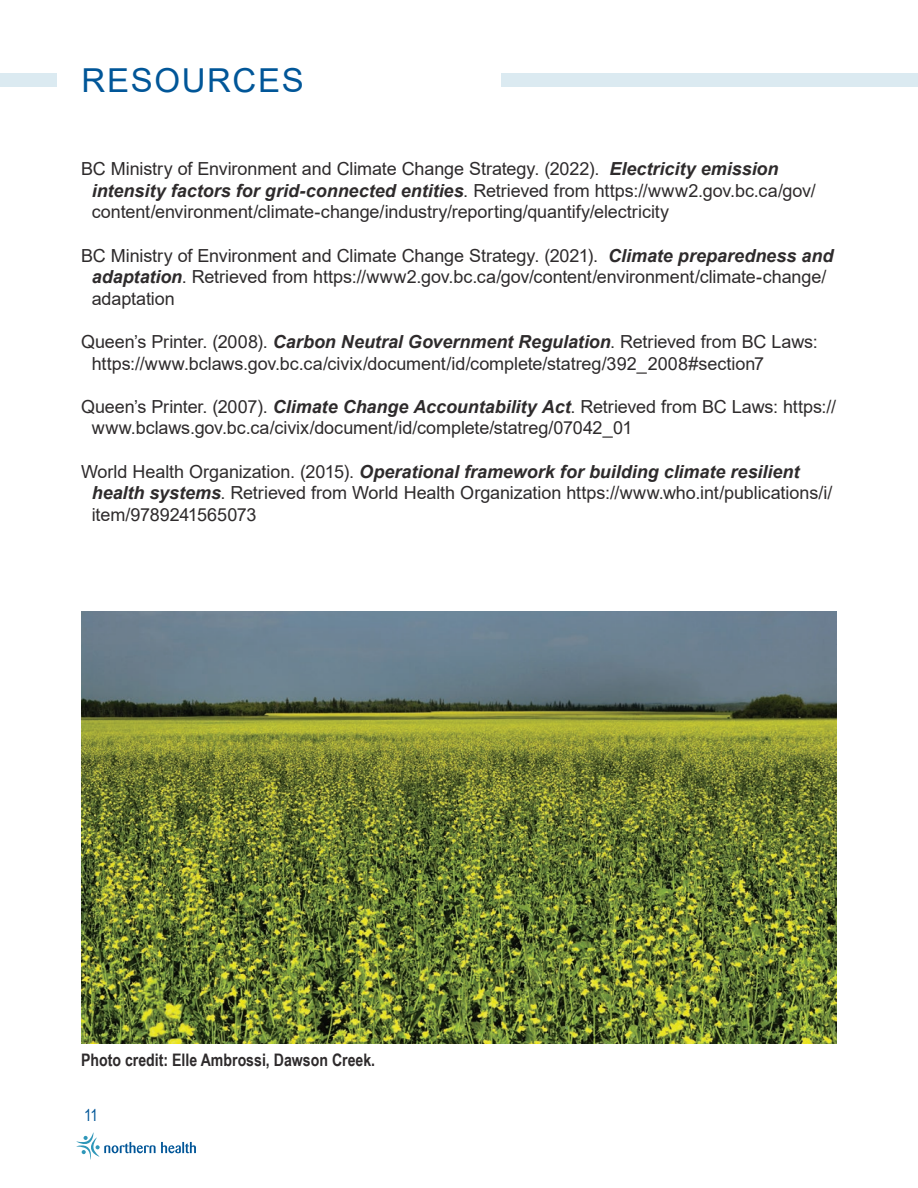
<style>
.page{position:relative;width:918px;height:1188px;background:#fff}
.page>*{position:absolute;margin:0;border:0;box-sizing:border-box;transform-origin:0 0}
.t1{font:33px "Arial";letter-spacing:.05em;color:#015698}
.References_Hanging{font:18px/21.6px "Arial";letter-spacing:-.005em;color:#2e2b2c}
.Photo_credit{font:700 17.25px "Arial Narrow";color:#2e2b2c}
.t2{font:16.5px "Arial Narrow";color:#015698}
.s1{font-weight:700;font-style:italic}
</style>
<div class="page">
<svg style="left:77px;top:1133px;width:119px;height:27px"></svg>
<div style="left:0;top:73px;width:57px;height:14px;background:#dbeaf1"></div>
<div style="left:501px;top:73px;width:417px;height:14px;background:#dbeaf1"></div>
<img style="left:81px;top:611px;width:756px;height:432px">
<h1 class="t1" style="left:82px;top:57px;width:224px">RESOURCES</h1>
<p class="References_Hanging" style="left:92px;top:158px;width:725px;text-indent:-11px">BC Ministry of Environment and Climate Change Strategy. (2022). <span class="s1">Electricity emission intensity factors for grid-connected entities</span>. Retrieved from https://www2.gov.bc.ca/gov/ content/environment/climate-change/industry/reporting/quantify/electricity</p>
<p class="References_Hanging" style="left:92px;top:244px;width:743px;text-indent:-11px">BC Ministry of Environment and Climate Change Strategy. (2021). <span class="s1">Climate preparedness and adaptation</span>. Retrieved from https://www2.gov.bc.ca/gov/content/environment/climate-change/ adaptation</p>
<p class="References_Hanging" style="left:92px;top:331px;width:727px;text-indent:-11px">Queen’s Printer. (2008). <span class="s1">Carbon Neutral Government Regulation</span>. Retrieved from BC Laws: https://www.bclaws.gov.bc.ca/civix/document/id/complete/statreg/392_2008#section7</p>
<p class="References_Hanging" style="left:92px;top:395px;width:746px;text-indent:-11px">Queen’s Printer. (2007). <span class="s1">Climate Change Accountability Act</span>. Retrieved from BC Laws: https:// www.bclaws.gov.bc.ca/civix/document/id/complete/statreg/07042_01</p>
<p class="References_Hanging" style="left:92px;top:460px;width:742px;text-indent:-11px">World Health Organization. (2015). <span class="s1">Operational framework for building climate resilient health systems</span>. Retrieved from World Health Organization https://www.who.int/publications/i/ item/9789241565073</p>
<p class="Photo_credit" style="left:81px;top:1046px;width:296px">Photo credit: Elle Ambrossi, Dawson Creek.</p>
<p class="t2" style="left:84px;top:1103px;width:16px">11</p>
</div>
